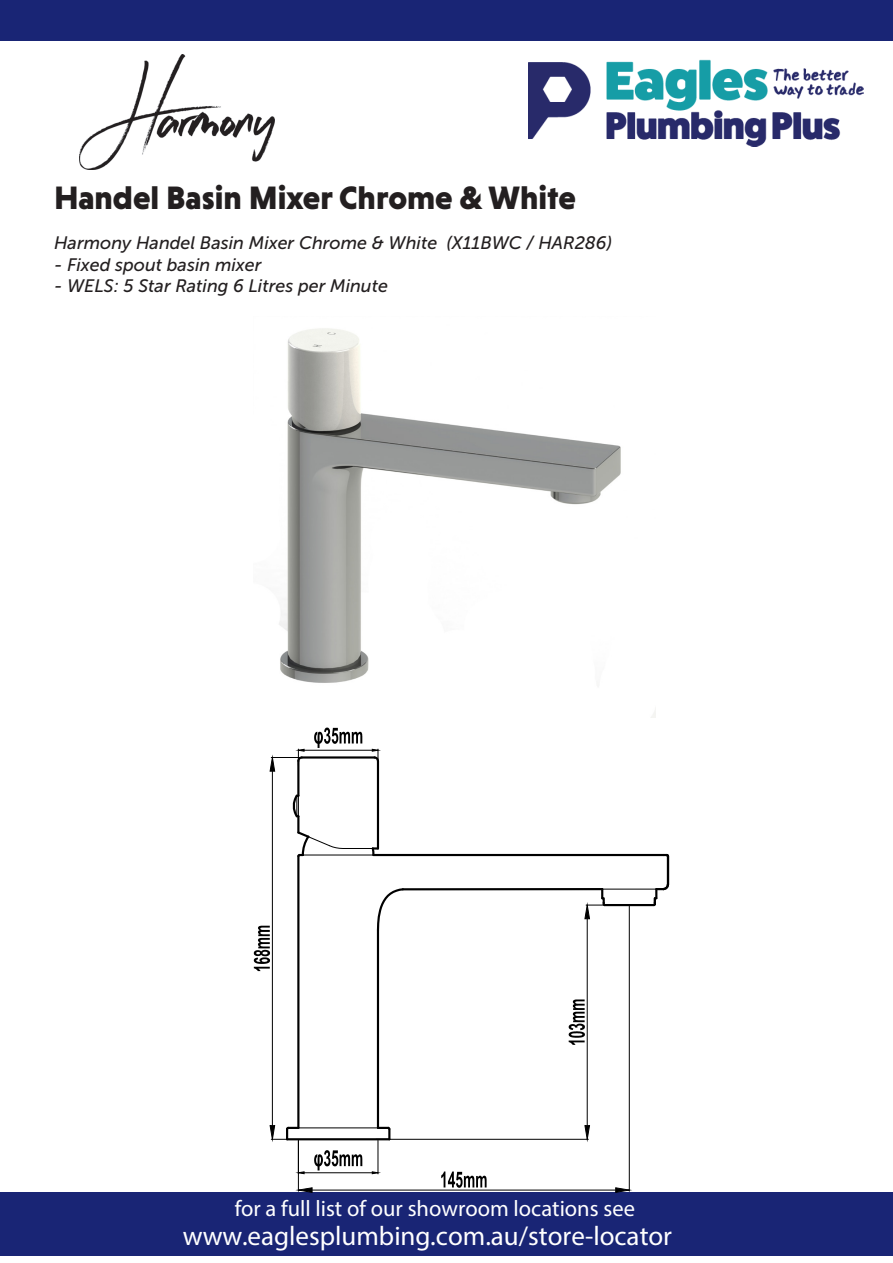
<style>
.page{position:relative;width:893px;height:1263px;background:#fff}
.page>*{position:absolute;margin:0;border:0;box-sizing:border-box;transform-origin:0 0}
.t1{font:900 33px "Niveau Grotesk";color:#231f20}
.t2{font:27px "Myriad Pro";color:#fff}
.t3{font:22.5px "Myriad Pro";color:#fff}
.t4{font:italic 18px "Museo Sans 500";color:#231f20}
</style>
<div class="page">
<div style="left:0;top:0;width:893px;height:40px;background:#192575"></div>
<img style="left:528px;top:59px;width:335px;height:87px">
<div style="left:0;top:1192px;width:893px;height:63px;background:#192575"></div>
<img style="left:79px;top:54px;width:195px;height:115px">
<img style="left:279px;top:328px;width:376px;height:390px">
<hr style="left:377px;top:761px;width:2px;height:87px;background:#000">
<hr style="left:297px;top:761px;width:2px;height:35px;background:#000">
<hr style="left:377px;top:930px;width:2px;height:198px;background:#000">
<hr style="left:297px;top:856px;width:2px;height:272px;background:#000">
<hr style="left:302px;top:756px;width:73px;height:2px;background:#000">
<hr style="left:287px;top:1138px;width:102px;height:2px;background:#000">
<svg style="left:378px;top:1126px;width:13px;height:13px"></svg>
<hr style="left:604px;top:904px;width:50px;height:2px;background:#000">
<svg style="left:600px;top:890px;width:8px;height:17px"></svg>
<hr style="left:403px;top:888px;width:199px;height:2px;background:#000">
<hr style="left:373px;top:854px;width:290px;height:2px;background:#000">
<svg style="left:376px;top:888px;width:29px;height:44px"></svg>
<svg style="left:663px;top:853px;width:6px;height:5px"></svg>
<hr style="left:667px;top:856px;width:2px;height:28px;background:#000">
<hr style="left:271px;top:757px;width:40px;height:1px;background:#000">
<hr style="left:272px;top:771px;width:1px;height:354px;background:#000">
<svg style="left:269px;top:1125px;width:29px;height:15px"></svg>
<svg style="left:269px;top:757px;width:6px;height:15px"></svg>
<svg style="left:254px;top:926px;width:16px;height:45px"></svg>
<hr style="left:586px;top:905px;width:42px;height:1px;background:#000">
<hr style="left:376px;top:1139px;width:212px;height:1px;background:#000">
<hr style="left:587px;top:919px;width:1px;height:206px;background:#000">
<svg style="left:584px;top:904px;width:6px;height:15px"></svg>
<svg style="left:584px;top:1125px;width:6px;height:15px"></svg>
<svg style="left:569px;top:999px;width:16px;height:46px"></svg>
<hr style="left:298px;top:1127px;width:80px;height:1px;background:#000">
<hr style="left:602px;top:889px;width:54px;height:1px;background:#000">
<svg style="left:651px;top:882px;width:18px;height:25px"></svg>
<svg style="left:293px;top:793px;width:85px;height:65px"></svg>
<hr style="left:304px;top:750px;width:68px;height:1px;background:#000">
<svg style="left:296px;top:748px;width:9px;height:17px"></svg>
<svg style="left:372px;top:748px;width:8px;height:17px"></svg>
<svg style="left:314px;top:727px;width:48px;height:21px"></svg>
<hr style="left:298px;top:1140px;width:1px;height:51px;background:#000">
<hr style="left:629px;top:906px;width:1px;height:285px;background:#000">
<hr style="left:312px;top:1190px;width:304px;height:1px;background:#000">
<svg style="left:298px;top:1187px;width:15px;height:6px"></svg>
<svg style="left:615px;top:1187px;width:15px;height:6px"></svg>
<svg style="left:441px;top:1171px;width:46px;height:17px"></svg>
<hr style="left:378px;top:1140px;width:1px;height:34px;background:#000">
<hr style="left:304px;top:1172px;width:68px;height:1px;background:#000">
<svg style="left:299px;top:1171px;width:6px;height:3px"></svg>
<svg style="left:372px;top:1171px;width:7px;height:3px"></svg>
<svg style="left:314px;top:1150px;width:48px;height:20px"></svg>
<p class="t1" style="left:54px;top:179px;width:523px">Handel Basin Mixer Chrome &amp; White</p>
<p class="t4" style="left:54px;top:233px;width:560px">Harmony Handel Basin Mixer Chrome &amp; White (X11BWC / HAR286)</p>
<p class="t4" style="left:54px;top:254px;width:209px">- Fixed spout basin mixer</p>
<p class="t4" style="left:54px;top:276px;width:335px">- WELS: 5 Star Rating 6 Litres per Minute</p>
<p class="t3" style="left:235px;top:1194px;width:402px">for a full list of our showroom locations see</p>
<h2 class="t2" style="left:183px;top:1219px;width:491px">www.eaglesplumbing.com.au/store-locator</h2>
</div>
